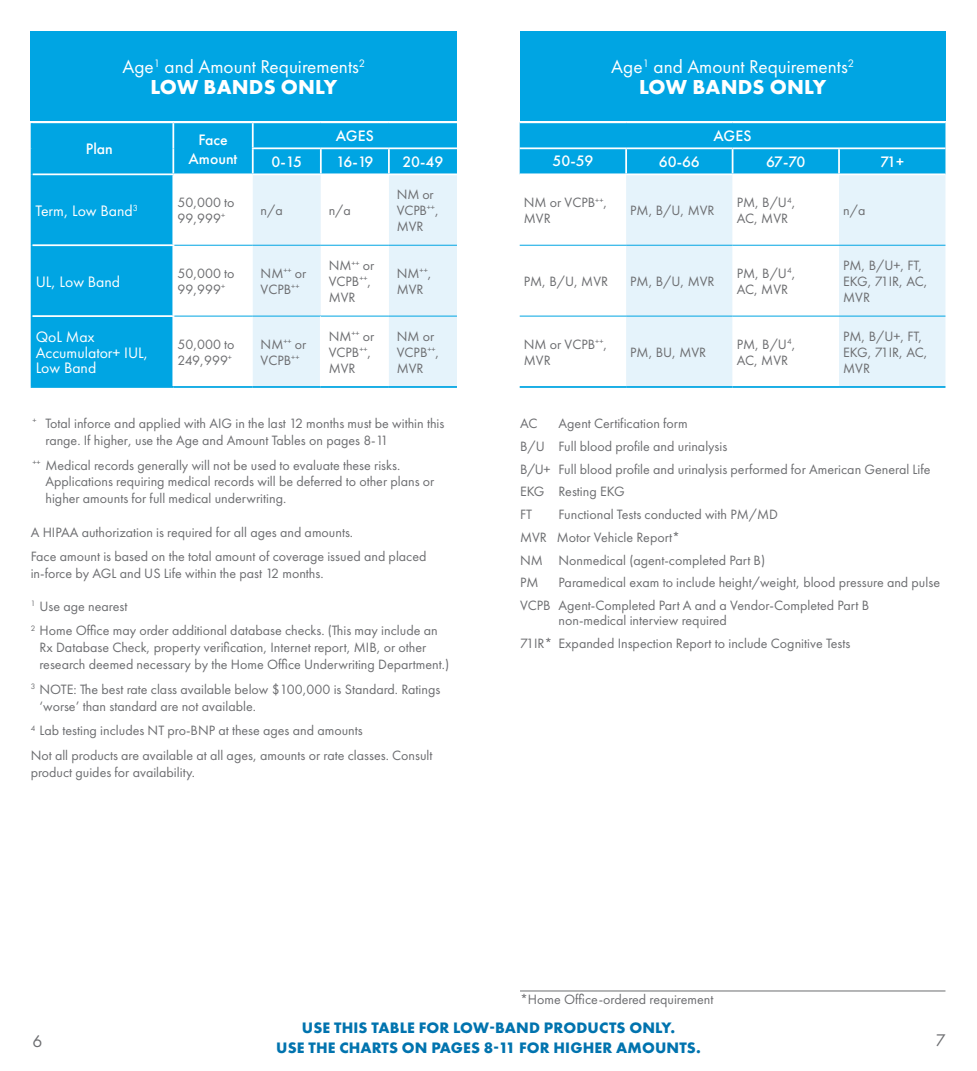
<style>
.page{position:relative;width:977px;height:1071px;background:#fff}
.page>*{position:absolute;margin:0;border:0;box-sizing:border-box;transform-origin:0 0}
.t1{font:700 21px "Futura PT";letter-spacing:.01em;color:#fff}
.t2{font:19.25px "Futura PT";color:#fff}
.t3{font:17.5px "Futura PT";color:#6c6d70}
.t4{font:700 15.75px/19.2px "Futura PT";letter-spacing:.01em;color:#0073ae;text-align:center}
.t5{font:500 15.75px/18.9px "Futura PT";color:#fff;text-align:center}
.t6{font:15.75px/15.8px "Futura PT";color:#fff}
.t7{font:14px/15.8px "Futura PT";color:#6c6d70}
</style>
<div class="page">
<div style="left:520px;top:32px;width:425px;height:89px;background:#00a5e3"></div>
<div style="left:31px;top:32px;width:426px;height:89px;background:#00a5e3"></div>
<svg style="left:174px;top:123px;width:771px;height:50px;background:#19ade5"></svg>
<svg style="left:253px;top:175px;width:692px;height:211px;fill:#e5f3fb"></svg>
<svg style="left:321px;top:175px;width:68px;height:141px"></svg>
<hr style="left:252px;top:123px;width:2px;height:24px;background:#fff">
<hr style="left:252px;top:149px;width:2px;height:24px;background:#fff">
<hr style="left:320px;top:149px;width:2px;height:24px;background:#fff">
<hr style="left:388px;top:149px;width:2px;height:24px;background:#fff">
<svg style="left:732px;top:149px;width:107px;height:237px"></svg>
<hr style="left:732px;top:173px;width:107px;height:2px;background:#fff">
<hr style="left:252px;top:147px;width:69px;height:2px;background:#fff">
<hr style="left:321px;top:147px;width:68px;height:2px;background:#fff">
<hr style="left:389px;top:147px;width:68px;height:2px;background:#fff">
<hr style="left:519px;top:147px;width:107px;height:2px;background:#fff">
<hr style="left:626px;top:147px;width:106px;height:2px;background:#fff">
<hr style="left:732px;top:147px;width:107px;height:2px;background:#fff">
<hr style="left:839px;top:147px;width:106px;height:2px;background:#fff">
<div style="left:31px;top:123px;width:142px;height:263px;background:#00a5e3"></div>
<hr style="left:31px;top:174px;width:1px;height:71px;background:#00a5e3">
<hr style="left:31px;top:245px;width:1px;height:71px;background:#00a5e3">
<hr style="left:174px;top:245px;width:79px;height:1px;background:#00a5e3">
<hr style="left:253px;top:245px;width:68px;height:1px;background:#00a5e3">
<hr style="left:321px;top:245px;width:68px;height:1px;background:#00a5e3">
<hr style="left:389px;top:245px;width:68px;height:1px;background:#00a5e3">
<hr style="left:519px;top:245px;width:107px;height:1px;background:#00a5e3">
<hr style="left:626px;top:245px;width:106px;height:1px;background:#00a5e3">
<hr style="left:732px;top:245px;width:107px;height:1px;background:#00a5e3">
<hr style="left:839px;top:245px;width:106px;height:1px;background:#00a5e3">
<hr style="left:31px;top:316px;width:1px;height:70px;background:#00a5e3">
<hr style="left:174px;top:316px;width:79px;height:1px;background:#00a5e3">
<hr style="left:253px;top:316px;width:68px;height:1px;background:#00a5e3">
<hr style="left:389px;top:316px;width:68px;height:1px;background:#00a5e3">
<hr style="left:519px;top:316px;width:107px;height:1px;background:#00a5e3">
<hr style="left:626px;top:316px;width:106px;height:1px;background:#00a5e3">
<hr style="left:732px;top:316px;width:107px;height:1px;background:#00a5e3">
<hr style="left:839px;top:316px;width:106px;height:1px;background:#00a5e3">
<hr style="left:172px;top:175px;width:2px;height:69px;background:#fff">
<hr style="left:32px;top:244px;width:142px;height:2px;background:#fff">
<hr style="left:172px;top:246px;width:2px;height:69px;background:#fff">
<hr style="left:32px;top:315px;width:142px;height:2px;background:#fff">
<hr style="left:172px;top:317px;width:2px;height:69px;background:#fff">
<hr style="left:625px;top:149px;width:2px;height:24px;background:#fff">
<hr style="left:731px;top:149px;width:2px;height:24px;background:#fff">
<hr style="left:31px;top:386px;width:142px;height:2px;background:#00a5e3">
<hr style="left:173px;top:386px;width:80px;height:2px;background:#00a5e3">
<hr style="left:253px;top:386px;width:68px;height:2px;background:#00a5e3">
<hr style="left:389px;top:386px;width:68px;height:2px;background:#00a5e3">
<hr style="left:519px;top:386px;width:107px;height:2px;background:#00a5e3">
<hr style="left:626px;top:386px;width:106px;height:2px;background:#00a5e3">
<hr style="left:732px;top:386px;width:107px;height:2px;background:#00a5e3">
<hr style="left:839px;top:386px;width:106px;height:2px;background:#00a5e3">
<hr style="left:320px;top:316px;width:2px;height:70px;background:#fff">
<hr style="left:321px;top:316px;width:68px;height:1px;background:#00a5e3">
<hr style="left:321px;top:386px;width:68px;height:2px;background:#00a5e3">
<hr style="left:520px;top:991px;width:425px;height:1px;background:#6c6d70">
<h2 class="t2" style="left:122px;top:55px;width:244px">Age<sup>1</sup> and Amount Requirements<sup>2</sup></h2>
<h1 class="t1" style="left:150px;top:74px;width:188px">LOW BANDS ONLY</h1>
<h2 class="t2" style="left:611px;top:55px;width:244px">Age<sup>1</sup> and Amount Requirements<sup>2</sup></h2>
<h1 class="t1" style="left:639px;top:74px;width:188px">LOW BANDS ONLY</h1>
<p class="t5" style="left:86px;top:140px;width:29px">Plan</p>
<p class="t5" style="left:189px;top:130px;width:50px">Face<br>Amount</p>
<p class="t5" style="left:336px;top:127px;width:40px">AGES</p>
<p class="t5" style="left:713px;top:127px;width:40px">AGES</p>
<p class="t5" style="left:271px;top:153px;width:32px">0-15</p>
<p class="t5" style="left:336px;top:153px;width:39px">16-19</p>
<p class="t5" style="left:402px;top:153px;width:43px">20-49</p>
<p class="t5" style="left:552px;top:151px;width:42px">50-59</p>
<p class="t5" style="left:658px;top:153px;width:43px">60-66</p>
<p class="t5" style="left:766px;top:153px;width:41px">67-70</p>
<p class="t5" style="left:880px;top:153px;width:25px">71+</p>
<p class="t6" style="left:36px;top:203px;width:104px">Term, Low Band<sup>3</sup></p>
<p class="t7" style="left:177px;top:195px;width:59px">50,000 to<br>99,999<sup>+</sup></p>
<p class="t7" style="left:261px;top:203px;width:24px">n/a</p>
<p class="t7" style="left:329px;top:203px;width:24px">n/a</p>
<p class="t7" style="left:397px;top:187px;width:44px">NM or<br>VCPB<sup>++</sup>,<br>MVR</p>
<p class="t7" style="left:524px;top:195px;width:85px">NM or VCPB<sup>++</sup>,<br>MVR</p>
<p class="t7" style="left:630px;top:203px;width:86px">PM, B/U, MVR</p>
<p class="t7" style="left:736px;top:195px;width:60px">PM, B/U<sup>4</sup>,<br>AC, MVR</p>
<p class="t7" style="left:843px;top:203px;width:24px">n/a</p>
<p class="t6" style="left:36px;top:273px;width:86px">UL, Low Band</p>
<p class="t7" style="left:177px;top:266px;width:59px">50,000 to<br>99,999<sup>+</sup></p>
<p class="t7" style="left:261px;top:266px;width:47px">NM<sup>++</sup> or<br>VCPB<sup>++</sup></p>
<p class="t7" style="left:329px;top:258px;width:47px">NM<sup>++</sup> or<br>VCPB<sup>++</sup>,<br>MVR</p>
<p class="t7" style="left:397px;top:266px;width:36px">NM<sup>++</sup>,<br>MVR</p>
<p class="t7" style="left:524px;top:273px;width:86px">PM, B/U, MVR</p>
<p class="t7" style="left:630px;top:273px;width:86px">PM, B/U, MVR</p>
<p class="t7" style="left:736px;top:266px;width:60px">PM, B/U<sup>4</sup>,<br>AC, MVR</p>
<p class="t7" style="left:843px;top:258px;width:86px">PM, B/U+, FT,<br>EKG, 71IR, AC,<br>MVR</p>
<p class="t6" style="left:36px;top:329px;width:114px">QoL Max<br>Accumulator+ IUL,<br>Low Band</p>
<p class="t7" style="left:177px;top:336px;width:59px">50,000 to<br>249,999<sup>+</sup></p>
<p class="t7" style="left:261px;top:336px;width:47px">NM<sup>++</sup> or<br>VCPB<sup>++</sup></p>
<p class="t7" style="left:329px;top:329px;width:47px">NM<sup>++</sup> or<br>VCPB<sup>++</sup>,<br>MVR</p>
<p class="t7" style="left:397px;top:329px;width:44px">NM or<br>VCPB<sup>++</sup>,<br>MVR</p>
<p class="t7" style="left:524px;top:336px;width:85px">NM or VCPB<sup>++</sup>,<br>MVR</p>
<p class="t7" style="left:630px;top:344px;width:78px">PM, BU, MVR</p>
<p class="t7" style="left:736px;top:336px;width:60px">PM, B/U<sup>4</sup>,<br>AC, MVR</p>
<p class="t7" style="left:843px;top:329px;width:86px">PM, B/U+, FT,<br>EKG, 71IR, AC,<br>MVR</p>
<p class="t7" style="left:45px;top:415px;width:400px;line-height:16.8px;text-indent:-13px"><sup>+</sup> Total inforce and applied with AIG in the last 12 months must be within this range. If higher, use the Age and Amount Tables on pages 8-11</p>
<p class="t7" style="left:45px;top:456px;width:390px;line-height:16.8px;text-indent:-13px"><sup>++</sup> Medical records generally will not be used to evaluate these risks.<br>Applications requiring medical records will be deferred to other plans or higher amounts for full medical underwriting.</p>
<p class="t7" style="left:31px;top:520px;width:397px;line-height:24.7px">A HIPAA authorization is required for all ages and amounts.<br>Face amount is based on the total amount of coverage issued and placed</p>
<p class="t7" style="left:31px;top:566px;width:294px">in-force by AGL and US Life within the past 12 months.</p>
<p class="t7" style="left:31px;top:594px;width:408px;line-height:24.7px"><sup>1</sup> Use age nearest<br><sup>2</sup> Home Office may order additional database checks. (This may include an</p>
<p class="t7" style="left:39px;top:639px;width:411px;line-height:16.8px">Rx Database Check, property verification, Internet report, MIB, or other research deemed necessary by the Home Office Underwriting Department.)</p>
<p class="t7" style="left:39px;top:681px;width:402px;line-height:16.8px;text-indent:-9px"><sup>3</sup> NOTE: The best rate class available below $100,000 is Standard. Ratings ‘worse’ than standard are not available.</p>
<p class="t7" style="left:31px;top:718px;width:403px;line-height:24.7px"><sup>4</sup> Lab testing includes NT pro-BNP at these ages and amounts<br>Not all products are available at all ages, amounts or rate classes. Consult</p>
<p class="t7" style="left:31px;top:764px;width:166px">product guides for availability.</p>
<p class="t7" style="left:520px;top:412px;width:412px;line-height:22.8px;text-indent:38px">Agent Certification form<br>B/U Full blood profile and urinalysis<br>B/U+ Full blood profile and urinalysis performed for American General Life<br>EKG Resting EKG<br>FT</p>
<p class="t7" style="left:520px;top:415px;width:19px">AC</p>
<p class="t7" style="left:520px;top:503px;width:259px;line-height:22.8px;text-indent:38px">Functional Tests conducted with PM/MD<br>MVR Motor Vehicle Report*<br>NM Nonmedical (agent-completed Part B)<br>PM</p>
<p class="t7" style="left:520px;top:571px;width:421px;line-height:22.8px;text-indent:38px">Paramedical exam to include height/weight, blood pressure and pulse<br>VCPB Agent-Completed Part A and a Vendor-Completed Part B</p>
<p class="t7" style="left:520px;top:609px;width:332px;line-height:22.8px;text-indent:38px">non-medical interview required<br>71IR* Expanded Inspection Report to include Cognitive Tests</p>
<p class="t7" style="left:520px;top:991px;width:195px">*Home Office-ordered requirement</p>
<p class="t4" style="left:276px;top:1018px;width:426px">USE THIS TABLE FOR LOW-BAND PRODUCTS ONLY.<br>USE THE CHARTS ON PAGES 8-11 FOR HIGHER AMOUNTS.</p>
<p class="t3" style="left:32px;top:1030px;width:11px">6</p>
<p class="t3" style="left:935px;top:1030px;width:11px">7</p>
</div>
